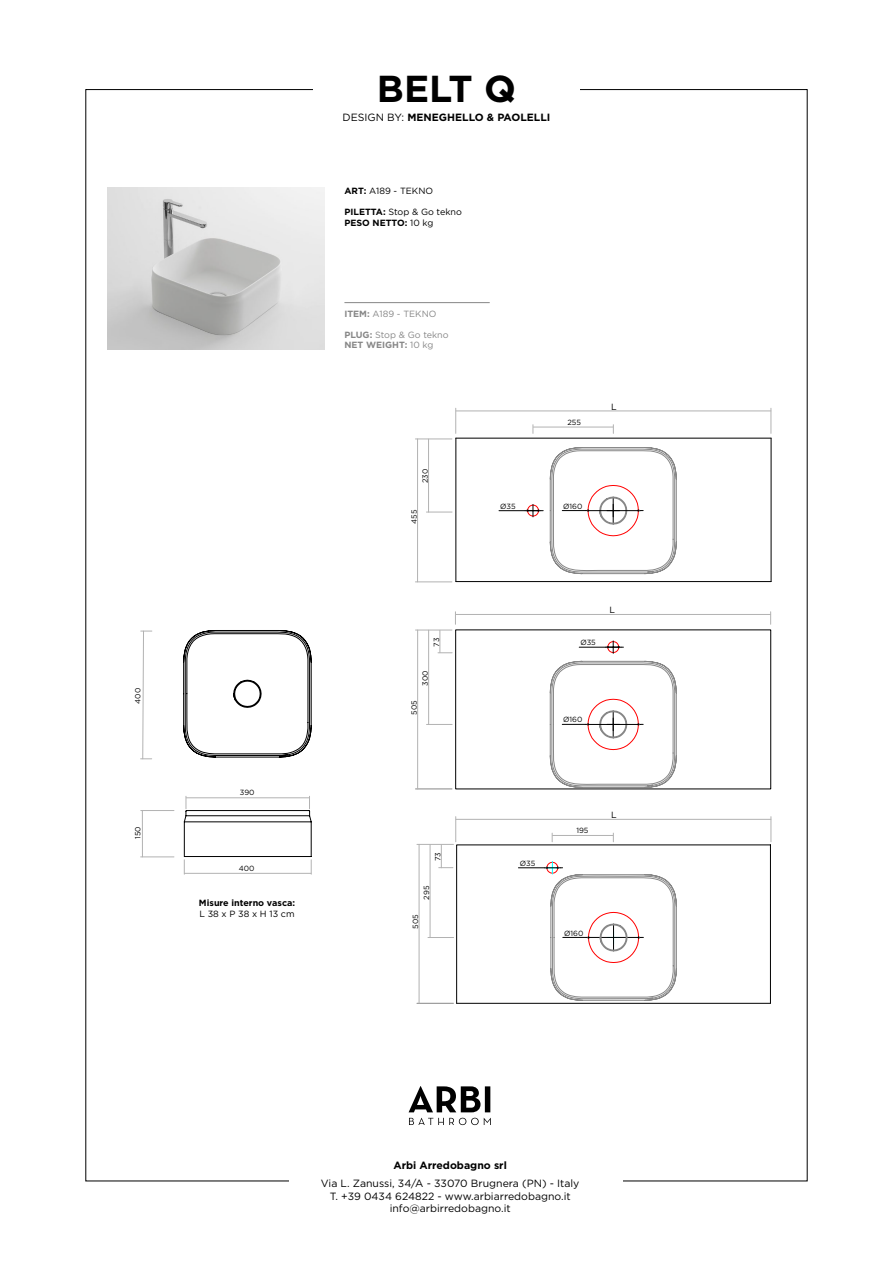
<style>
.page{position:relative;width:893px;height:1263px;background:#fff}
.page>*{position:absolute;margin:0;border:0;box-sizing:border-box;transform-origin:0 0}
.t1{font:700 37.5px "Gotham";color:#000}
.t2{font:10.5px/12.6px "Gotham";color:#000;text-align:center}
.t3{font:700 10.5px "Gotham";color:#000}
.t4{font:700 9px/10.5px "Gotham";color:#000}
.t5{font:9px/10.5px "Gotham";color:#878787}
.t6{font:9px "Gotham";color:#000}
.t7{font:7.5px "Gotham";color:#000}
.s1{font-weight:400}
.s2{font-weight:700}
</style>
<div class="page">
<svg style="left:409px;top:1086px;width:81px;height:26px"></svg>
<svg style="left:409px;top:1118px;width:82px;height:7px"></svg>
<hr style="left:344px;top:302px;width:146px;height:1px;background:#878787">
<img style="left:108px;top:187px;width:217px;height:162px">
<hr style="left:456px;top:614px;width:315px;height:1px;background:#b2b2b2">
<svg style="left:455px;top:612px;width:1px;height:12px"></svg>
<svg style="left:141px;top:631px;width:11px;height:128px"></svg>
<hr style="left:142px;top:810px;width:1px;height:47px;background:#b2b2b2">
<hr style="left:141px;top:810px;width:33px;height:1px;background:#b2b2b2">
<hr style="left:141px;top:857px;width:33px;height:1px;background:#b2b2b2">
<hr style="left:415px;top:630px;width:37px;height:1px;background:#b2b2b2">
<hr style="left:415px;top:789px;width:37px;height:1px;background:#878787">
<hr style="left:417px;top:630px;width:1px;height:159px;background:#b2b2b2">
<hr style="left:428px;top:630px;width:1px;height:94px;background:#b2b2b2">
<svg style="left:426px;top:724px;width:26px;height:1px"></svg>
<svg style="left:438px;top:630px;width:14px;height:23px"></svg>
<hr style="left:417px;top:844px;width:36px;height:1px;background:#b2b2b2">
<hr style="left:417px;top:1003px;width:36px;height:1px;background:#878787">
<hr style="left:419px;top:844px;width:1px;height:159px;background:#b2b2b2">
<hr style="left:430px;top:844px;width:1px;height:93px;background:#b2b2b2">
<svg style="left:428px;top:937px;width:26px;height:1px"></svg>
<hr style="left:456px;top:819px;width:315px;height:1px;background:#b2b2b2">
<svg style="left:439px;top:817px;width:17px;height:51px"></svg>
<svg style="left:771px;top:817px;width:1px;height:25px"></svg>
<hr style="left:552px;top:835px;width:61px;height:1px;background:#b2b2b2">
<hr style="left:456px;top:411px;width:315px;height:1px;background:#b2b2b2">
<svg style="left:455px;top:408px;width:1px;height:25px"></svg>
<svg style="left:771px;top:408px;width:1px;height:25px"></svg>
<hr style="left:533px;top:427px;width:80px;height:1px;background:#b2b2b2">
<svg style="left:456px;top:844px;width:315px;height:160px"></svg>
<hr style="left:457px;top:1003px;width:313px;height:1px;background:#000">
<svg style="left:518px;top:861px;width:159px;height:140px"></svg>
<svg style="left:579px;top:641px;width:44px;height:12px"></svg>
<svg style="left:550px;top:661px;width:127px;height:127px"></svg>
<svg style="left:550px;top:447px;width:127px;height:127px"></svg>
<svg style="left:183px;top:630px;width:129px;height:127px"></svg>
<svg style="left:184px;top:796px;width:128px;height:78px"></svg>
<hr style="left:456px;top:438px;width:315px;height:1px;background:#000">
<hr style="left:455px;top:438px;width:1px;height:144px;background:#000">
<hr style="left:771px;top:438px;width:1px;height:144px;background:#000">
<hr style="left:456px;top:581px;width:315px;height:1px;background:#000">
<svg style="left:499px;top:504px;width:44px;height:13px"></svg>
<hr style="left:415px;top:439px;width:37px;height:1px;background:#b2b2b2">
<hr style="left:415px;top:582px;width:37px;height:1px;background:#b2b2b2">
<hr style="left:417px;top:439px;width:1px;height:143px;background:#b2b2b2">
<hr style="left:428px;top:439px;width:1px;height:73px;background:#b2b2b2">
<svg style="left:426px;top:512px;width:26px;height:1px"></svg>
<p class="t7" style="left:133px;top:704px;width:17px;rotate:-90deg">400</p>
<p class="t7" style="left:133px;top:839px;width:14px;rotate:-90deg">150</p>
<p class="t7" style="left:240px;top:787px;width:16px">390</p>
<p class="t7" style="left:239px;top:864px;width:17px">400</p>
<p class="t4" style="left:199px;top:898px;width:98px">Misure interno vasca:</p>
<p class="t6" style="left:199px;top:908px;width:97px">L 38 x P 38 x H 13 cm</p>
<h1 class="t1" style="left:377px;top:64px;width:141px">BELT Q</h1>
<p class="t3" style="left:343px;top:110px;width:209px"><span class="s1">DESIGN BY:</span> MENEGHELLO &amp; PAOLELLI</p>
<p class="t6" style="left:344px;top:185px;width:90px"><span class="s2">ART:</span> A189 - TEKNO</p>
<p class="t4" style="left:344px;top:207px;width:119px">PILETTA: <span class="s1">Stop &amp; Go tekno<br></span>PESO NETTO: <span class="s1">10 kg</span></p>
<p class="t5" style="left:344px;top:308px;width:94px"><span class="s2">ITEM:</span> A189 - TEKNO</p>
<p class="t5" style="left:344px;top:329px;width:106px"><span class="s2">PLUG:</span> Stop &amp; Go tekno<br><span class="s2">NET WEIGHT:</span> 10 kg</p>
<p class="t7" style="left:420px;top:483px;width:16px;rotate:-90deg">230</p>
<p class="t7" style="left:409px;top:524px;width:16px;rotate:-90deg">455</p>
<p class="t7" style="left:567px;top:417px;width:15px">255</p>
<p class="t6" style="left:611px;top:401px;width:7px">L</p>
<p class="t7" style="left:500px;top:501px;width:17px">Ø35</p>
<p class="t7" style="left:563px;top:501px;width:21px">Ø160</p>
<p class="t7" style="left:432px;top:646px;width:10px;rotate:-90deg">73</p>
<p class="t7" style="left:420px;top:686px;width:17px;rotate:-90deg">300</p>
<p class="t7" style="left:409px;top:715px;width:16px;rotate:-90deg">505</p>
<p class="t7" style="left:580px;top:638px;width:17px">Ø35</p>
<p class="t6" style="left:610px;top:604px;width:7px">L</p>
<p class="t7" style="left:563px;top:715px;width:21px">Ø160</p>
<p class="t7" style="left:433px;top:861px;width:10px;rotate:-90deg">73</p>
<p class="t7" style="left:422px;top:900px;width:15px;rotate:-90deg">295</p>
<p class="t7" style="left:411px;top:929px;width:16px;rotate:-90deg">505</p>
<p class="t7" style="left:520px;top:858px;width:17px">Ø35</p>
<p class="t7" style="left:576px;top:826px;width:14px">195</p>
<p class="t6" style="left:611px;top:809px;width:7px">L</p>
<p class="t7" style="left:564px;top:928px;width:21px">Ø160</p>
<p class="t3" style="left:393px;top:1158px;width:115px">Arbi Arredobagno srl</p>
<p class="t2" style="left:321px;top:1177px;width:260px">Via L. Zanussi, 34/A - 33070 Brugnera (PN) - Italy<br>T. +39 0434 624822 - www.arbiarredobagno.it info@arbirredobagno.it</p>
</div>
